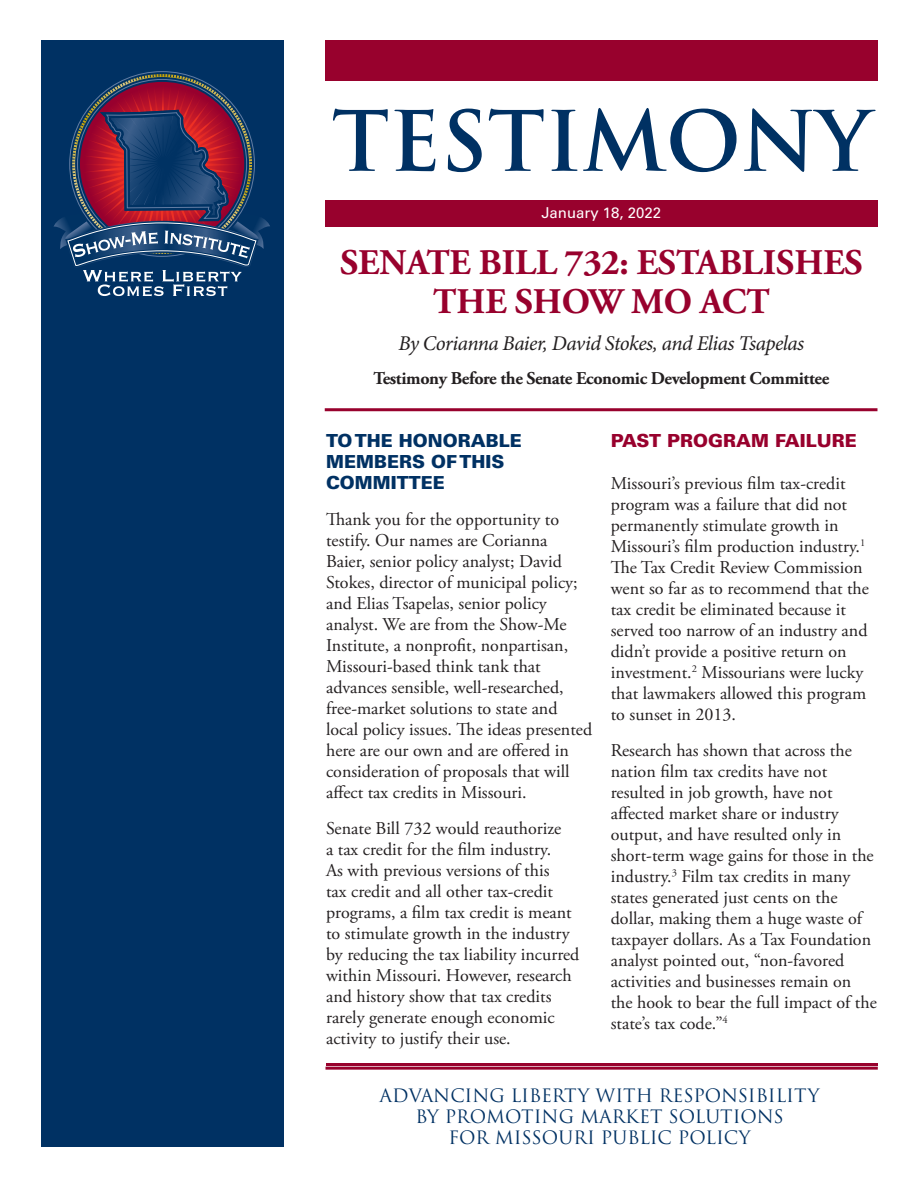
<style>
.page{position:relative;width:918px;height:1188px;background:#fff}
.page>*{position:absolute;margin:0;border:0;box-sizing:border-box;transform-origin:0 0}
.t1{font:700 81px "Trajan Pro";color:#003163}
.t2{font:700 36px/39px "Adobe Garamond Pro";color:#98012d;text-align:center}
.t3{font:italic 21px "Minion Pro";letter-spacing:-.025em;color:#231f20}
.t4{font:18px/21px "Adobe Garamond Pro";color:#231f20}
.Advancing_Liberty{font:18px/21px "Trajan Pro 3";color:#003163;text-align:center}
.t5{font:700 18px "Adobe Garamond Pro";letter-spacing:-.02em;color:#231f20}
.t6{font:900 18px/21px "Univers LT Std";color:#003163}
.t7{font:900 18px "Univers LT Std";color:#98012d}
.Body_Copy{font:15px "Univers LT Std";color:#fff}
</style>
<div class="page">
<hr style="left:326px;top:1067px;width:552px;height:3px;background:#98012d">
<div style="left:326px;top:200px;width:552px;height:27px;background:#98012d"></div>
<div style="left:326px;top:40px;width:552px;height:41px;background:#98012d"></div>
<div style="left:41px;top:40px;width:243px;height:1108px;background:#003163"></div>
<svg style="left:54px;top:83px;width:216px;height:213px"></svg>
<hr style="left:325px;top:408px;width:552px;height:3px;background:#98012d">
<hr style="left:326px;top:1064px;width:551px;height:2px;background:#98012d">
<h1 class="t1" style="left:332px;top:91px;width:541px">TESTIMONY</h1>
<p class="Body_Copy" style="left:542px;top:203px;width:121px">January 18, 2022</p>
<p class="t2" style="left:340px;top:244px;width:524px">SENATE BILL 732: ESTABLISHES<br>THE SHOW MO ACT</p>
<p class="t3" style="left:399px;top:329px;width:407px">By Corianna Baier, David Stokes, and Elias Tsapelas</p>
<p class="t5" style="left:374px;top:368px;width:457px">Testimony Before the Senate Economic Development Committee</p>
<p class="t6" style="left:326px;top:430px;width:197px">TO THE HONORABLE<br>MEMBERS OF THIS<br>COMMITTEE</p>
<p class="t4" style="left:326px;top:510px;width:268px">Thank you for the opportunity to testify. Our names are Corianna<br>Baier, senior policy analyst; David Stokes, director of municipal policy; and Elias Tsapelas, senior policy analyst. We are from the Show-Me Institute, a nonprofit, nonpartisan, Missouri-based think tank that advances sensible, well-researched, free-market solutions to state and local policy issues. The ideas presented here are our own and are offered in consideration of proposals that will affect tax credits in Missouri.</p>
<p class="t4" style="left:326px;top:819px;width:255px">Senate Bill 732 would reauthorize<br>a tax credit for the film industry.<br>As with previous versions of this<br>tax credit and all other tax-credit programs, a film tax credit is meant to stimulate growth in the industry by reducing the tax liability incurred within Missouri. However, research and history show that tax credits rarely generate enough economic activity to justify their use.</p>
<p class="t7" style="left:611px;top:429px;width:248px">PAST PROGRAM FAILURE</p>
<p class="t4" style="left:611px;top:474px;width:260px">Missouri’s previous film tax-credit program was a failure that did not permanently stimulate growth in Missouri’s film production industry.<sup>1<br></sup>The Tax Credit Review Commission went so far as to recommend that the tax credit be eliminated because it served too narrow of an industry and didn’t provide a positive return on investment.<sup>2</sup> Missourians were lucky that lawmakers allowed this program to sunset in 2013.</p>
<p class="t4" style="left:611px;top:741px;width:268px">Research has shown that across the nation film tax credits have not resulted in job growth, have not affected market share or industry output, and have resulted only in short-term wage gains for those in the industry.<sup>3</sup> Film tax credits in many states generated just cents on the dollar, making them a huge waste of taxpayer dollars. As a Tax Foundation analyst pointed out, “non-favored activities and businesses remain on the hook to bear the full impact of the state’s tax code.”<sup>4</sup></p>
<p class="Advancing_Liberty" style="left:380px;top:1086px;width:442px">ADVANCING LIBERTY WITH RESPONSIBILITY<br>BY PROMOTING MARKET SOLUTIONS<br>FOR MISSOURI PUBLIC POLICY</p>
</div>
